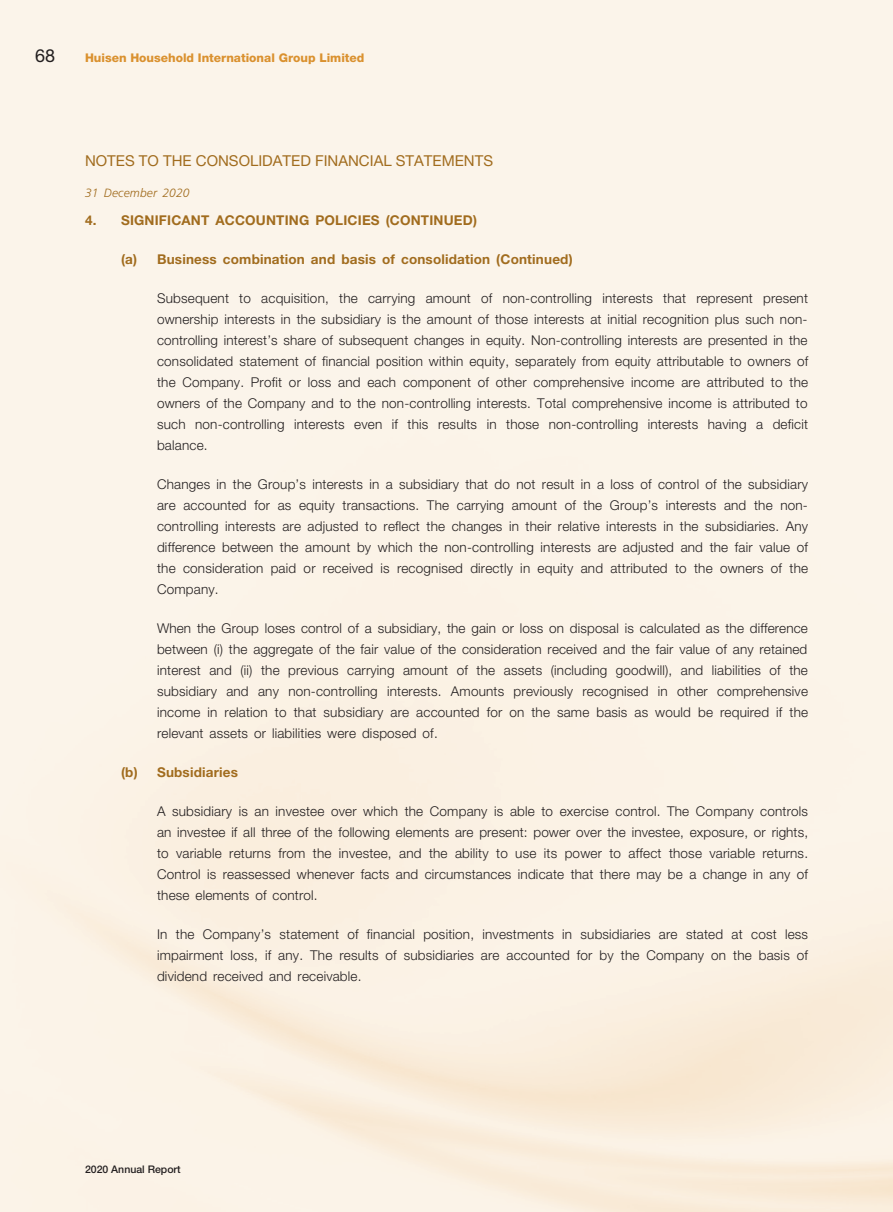
<style>
.page{position:relative;width:893px;height:1212px;background:#fff}
.page>*{position:absolute;margin:0;border:0;box-sizing:border-box;transform-origin:0 0}
.t1{font:18px "Helvetica Neue LT Std";color:#231f20}
.t2{font:15px "Helvetica Neue LT Std";color:#a16c1e}
._13_____P4{font:300 13.5px/21px "Helvetica Neue LT Std";letter-spacing:.015em;color:#231f20;text-align:justify}
._04___H2{font:700 13.5px "Helvetica Neue LT Std";letter-spacing:.015em;color:#a16c1e}
._03_H1{font:700 13.5px "Helvetica Neue LT Std";letter-spacing:.015em;color:#a16c1e}
.t3{font:800 12px "Helvetica Neue LT Std";color:#da912f}
.t4{font:italic 300 12px "Frutiger LT Std";letter-spacing:.015em;color:#a16c1e}
.t5{font:500 10.5px "Helvetica Neue LT Std";color:#231f20}
</style>
<div class="page">
<h1 class="t1" style="left:35px;top:45px;width:22px">68</h1>
<p class="t3" style="left:85px;top:50px;width:281px">Huisen Household International Group Limited</p>
<p class="t2" style="left:85px;top:152px;width:410px">NOTES TO THE CONSOLIDATED FINANCIAL STATEMENTS</p>
<p class="t4" style="left:85px;top:186px;width:106px">31 December 2020</p>
<p class="_03_H1" style="left:85px;top:211px;width:394px">4. SIGNIFICANT ACCOUNTING POLICIES (CONTINUED)</p>
<p class="_04___H2" style="left:121px;top:250px;width:453px">(a) Business combination and basis of consolidation (Continued)</p>
<p class="_13_____P4" style="left:157px;top:287px;width:653px">Subsequent to acquisition, the carrying amount of non-controlling interests that represent present ownership interests in the subsidiary is the amount of those interests at initial recognition plus such non&shy;controlling interest’s share of subsequent changes in equity. Non-controlling interests are presented in the consolidated statement of financial position within equity, separately from equity attributable to owners of the Company. Profit or loss and each component of other comprehensive income are attributed to the owners of the Company and to the non-controlling interests. Total comprehensive income is attributed to such non-controlling interests even if this results in those non-controlling interests having a deficit balance.</p>
<p class="_13_____P4" style="left:157px;top:473px;width:653px">Changes in the Group’s interests in a subsidiary that do not result in a loss of control of the subsidiary are accounted for as equity transactions. The carrying amount of the Group’s interests and the non&shy;controlling interests are adjusted to reflect the changes in their relative interests in the subsidiaries. Any difference between the amount by which the non-controlling interests are adjusted and the fair value of the consideration paid or received is recognised directly in equity and attributed to the owners of the Company.</p>
<p class="_13_____P4" style="left:157px;top:617px;width:653px">When the Group loses control of a subsidiary, the gain or loss on disposal is calculated as the difference between (i) the aggregate of the fair value of the consideration received and the fair value of any retained interest and (ii) the previous carrying amount of the assets (including goodwill), and liabilities of the subsidiary and any non-controlling interests. Amounts previously recognised in other comprehensive income in relation to that subsidiary are accounted for on the same basis as would be required if the relevant assets or liabilities were disposed of.</p>
<p class="_04___H2" style="left:121px;top:763px;width:119px">(b) Subsidiaries</p>
<p class="_13_____P4" style="left:157px;top:800px;width:652px">A subsidiary is an investee over which the Company is able to exercise control. The Company controls an investee if all three of the following elements are present: power over the investee, exposure, or rights, to variable returns from the investee, and the ability to use its power to affect those variable returns.<br>Control is reassessed whenever facts and circumstances indicate that there may be a change in any of these elements of control.</p>
<p class="_13_____P4" style="left:157px;top:923px;width:653px">In the Company’s statement of financial position, investments in subsidiaries are stated at cost less impairment loss, if any. The results of subsidiaries are accounted for by the Company on the basis of dividend received and receivable.</p>
<p class="t5" style="left:85px;top:1163px;width:97px">2020 Annual Report</p>
</div>
